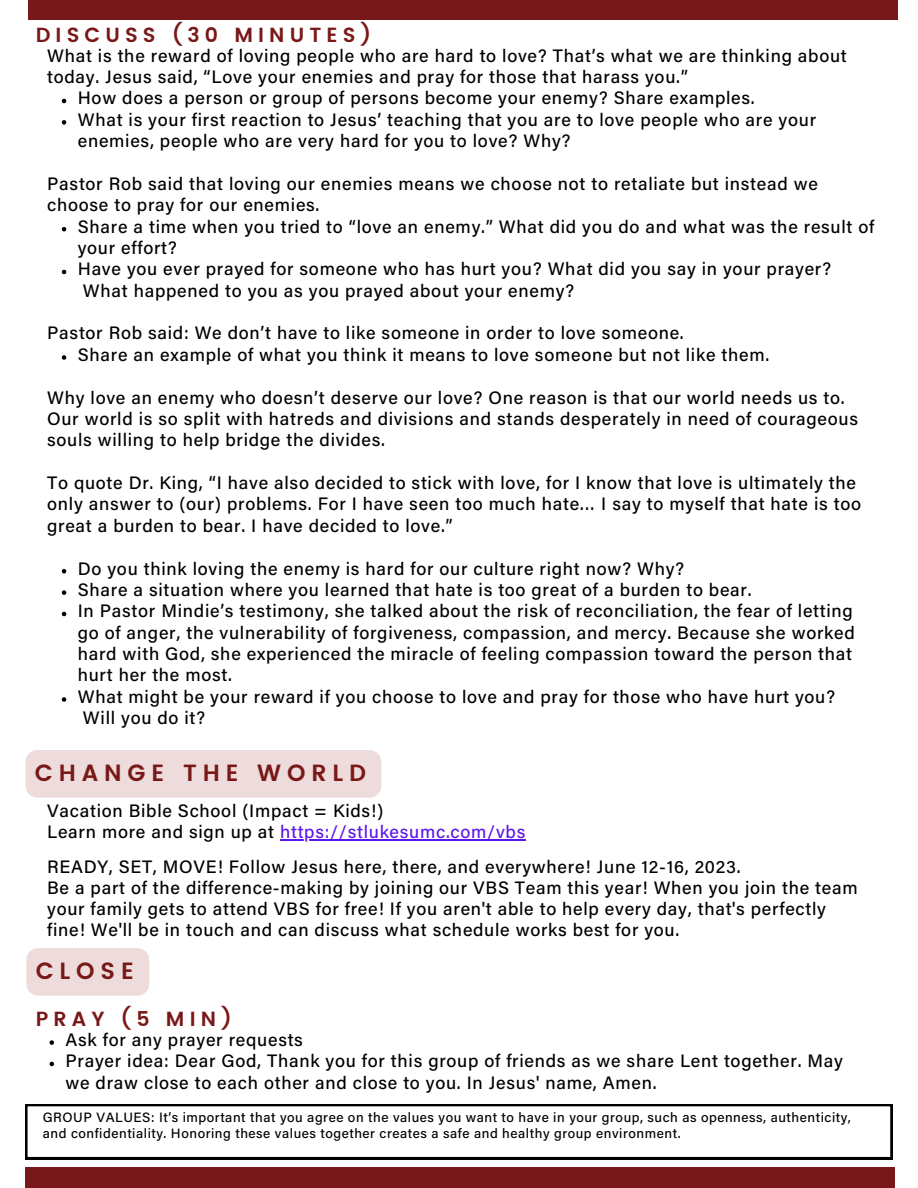
<style>
.page{position:relative;width:918px;height:1188px;background:#fff}
.page>*{position:absolute;margin:0;border:0;box-sizing:border-box;transform-origin:0 0}
.t1{font:600 23.4px "Poppins";letter-spacing:.25em;color:#791818}
.t2{font:600 20.4px "Poppins";letter-spacing:.25em;color:#791818}
.t3{font:500 18px/21.3px "Acumin Pro";letter-spacing:.04em;color:#000}
.t4{font:500 13.5px/15.8px "Acumin Pro";letter-spacing:.04em;color:#000}
.s1{color:#5e17eb}
</style>
<div class="page">
<div style="left:25px;top:1167px;width:870px;height:21px;background:#791818"></div>
<svg style="left:25px;top:1104px;width:868px;height:55px"></svg>
<svg style="left:62px;top:99px;width:4px;height:4px"></svg>
<svg style="left:62px;top:120px;width:4px;height:5px"></svg>
<svg style="left:62px;top:227px;width:4px;height:4px"></svg>
<svg style="left:62px;top:270px;width:4px;height:4px"></svg>
<svg style="left:62px;top:355px;width:4px;height:5px"></svg>
<svg style="left:62px;top:569px;width:4px;height:4px"></svg>
<svg style="left:62px;top:590px;width:4px;height:5px"></svg>
<svg style="left:62px;top:612px;width:4px;height:4px"></svg>
<svg style="left:62px;top:697px;width:4px;height:5px"></svg>
<hr style="left:280px;top:839px;width:246px;height:1px;background:#5e17eb">
<div style="left:26px;top:948px;width:123px;height:48px;background:#eedbdb;border-radius:12px"></div>
<div style="left:26px;top:750px;width:355px;height:48px;background:#eedbdb;border-radius:12px"></div>
<svg style="left:50px;top:1040px;width:4px;height:5px"></svg>
<svg style="left:50px;top:1062px;width:4px;height:4px"></svg>
<div style="left:28px;top:0;width:869px;height:20px;background:#791818"></div>
<p class="t2" style="left:36px;top:23px;width:337px">DISCUSS (30 MINUTES)</p>
<p class="t3" style="left:47px;top:47px;width:801px">What is the reward of loving people who are hard to love? That’s what we are thinking about today. Jesus said, “Love your enemies and pray for those that harass you.”</p>
<p class="t3" style="left:78px;top:89px;width:740px">How does a person or group of persons become your enemy? Share examples.<br>What is your first reaction to Jesus’ teaching that you are to love people who are your enemies, people who are very hard for you to love? Why?</p>
<p class="t3" style="left:47px;top:175px;width:772px">Pastor Rob said that loving our enemies means we choose not to retaliate but instead we choose to pray for our enemies.</p>
<p class="t3" style="left:78px;top:218px;width:798px">Share a time when you tried to “love an enemy.” What did you do and what was the result of your effort?<br>Have you ever prayed for someone who has hurt you? What did you say in your prayer?<br>What happened to you as you prayed about your enemy?</p>
<p class="t3" style="left:47px;top:325px;width:638px">Pastor Rob said: We don’t have to like someone in order to love someone.</p>
<p class="t3" style="left:78px;top:346px;width:693px">Share an example of what you think it means to love someone but not like them.</p>
<p class="t3" style="left:47px;top:389px;width:812px">Why love an enemy who doesn’t deserve our love? One reason is that our world needs us to.<br>Our world is so split with hatreds and divisions and stands desperately in need of courageous souls willing to help bridge the divides.</p>
<p class="t3" style="left:47px;top:474px;width:815px">To quote Dr. King, “I have also decided to stick with love, for I know that love is ultimately the only answer to (our) problems. For I have seen too much hate… I say to myself that hate is too great a burden to bear. I have decided to love.”</p>
<p class="t3" style="left:78px;top:560px;width:779px">Do you think loving the enemy is hard for our culture right now? Why?<br>Share a situation where you learned that hate is too great of a burden to bear.<br>In Pastor Mindie’s testimony, she talked about the risk of reconciliation, the fear of letting go of anger, the vulnerability of forgiveness, compassion, and mercy. Because she worked hard with God, she experienced the miracle of feeling compassion toward the person that hurt her the most.<br>What might be your reward if you choose to love and pray for those who have hurt you?<br>Will you do it?</p>
<p class="t1" style="left:35px;top:759px;width:333px">CHANGE THE WORLD</p>
<p class="t3" style="left:47px;top:802px;width:480px">Vacation Bible School (Impact = Kids!)<br>Learn more and sign up at <span class="s1">https://stlukesumc.com/vbs</span></p>
<p class="t3" style="left:47px;top:858px;width:812px">READY, SET, MOVE! Follow Jesus here, there, and everywhere! June 12-16, 2023.<br>Be a part of the difference-making by joining our VBS Team this year! When you join the team your family gets to attend VBS for free! If you aren't able to help every day, that's perfectly fine! We'll be in touch and can discuss what schedule works best for you.</p>
<p class="t1" style="left:36px;top:957px;width:100px">CLOSE</p>
<p class="t2" style="left:36px;top:1007px;width:197px">PRAY (5 MIN)</p>
<p class="t3" style="left:65px;top:1031px;width:779px">Ask for any prayer requests<br>Prayer idea: Dear God, Thank you for this group of friends as we share Lent together. May we draw close to each other and close to you. In Jesus' name, Amen.</p>
<p class="t4" style="left:43px;top:1111px;width:810px">GROUP VALUES: It’s important that you agree on the values you want to have in your group, such as openness, authenticity, and confidentiality. Honoring these values together creates a safe and healthy group environment.</p>
</div>
